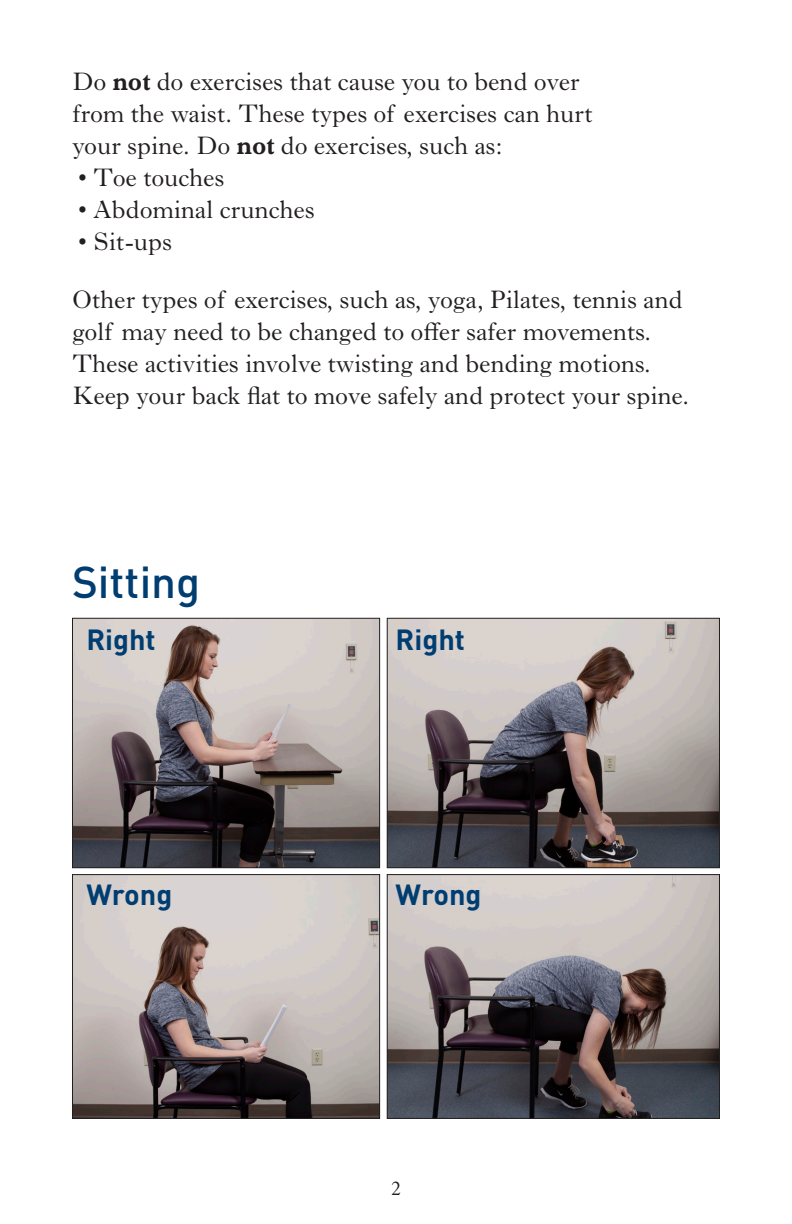
<style>
.page{position:relative;width:792px;height:1224px;background:#fff}
.page>*{position:absolute;margin:0;border:0;box-sizing:border-box;transform-origin:0 0}
.t1{font:500 44px "DINOT";color:#003d71}
.t2{font:700 28.8px "DINOT";color:#003d71}
.t3{font:26px/32px "Imprint MT Pro";letter-spacing:-.01em;color:#231f20;scale:.96 1}
.t4{font:20px "Imprint MT Pro";color:#231f20}
.s1{font-weight:700}
</style>
<div class="page">
<img style="left:74px;top:620px;width:304px;height:246px">
<div style="left:72px;top:618px;width:308px;height:250px;border:1px solid #231f20"></div>
<img style="left:74px;top:876px;width:304px;height:241px">
<div style="left:72px;top:874px;width:308px;height:245px;border:1px solid #231f20"></div>
<img style="left:389px;top:876px;width:329px;height:241px">
<div style="left:387px;top:874px;width:333px;height:245px;border:1px solid #231f20"></div>
<img style="left:389px;top:620px;width:329px;height:246px">
<div style="left:387px;top:618px;width:333px;height:250px;border:1px solid #231f20"></div>
<p class="t3" style="left:72px;top:65px;width:544px">Do <span class="s1">not</span> do exercises that cause you to bend over from the waist. These types of exercises can hurt your spine. Do <span class="s1">not</span> do exercises, such as:</p>
<p class="t3" style="left:78px;top:161px;width:154px">• Toe touches</p>
<p class="t3" style="left:78px;top:193px;width:248px">• Abdominal crunches</p>
<p class="t3" style="left:78px;top:225px;width:99px">• Sit-ups</p>
<p class="t3" style="left:72px;top:283px;width:645px">Other types of exercises, such as, yoga, Pilates, tennis and golf may need to be changed to offer safer movements.<br>These activities involve twisting and bending motions.<br>Keep your back flat to move safely and protect your spine.</p>
<p class="t1" style="left:72px;top:554px;width:130px">Sitting</p>
<p class="t2" style="left:86px;top:621px;width:71px">Right</p>
<p class="t2" style="left:396px;top:621px;width:71px">Right</p>
<p class="t2" style="left:86px;top:876px;width:87px">Wrong</p>
<p class="t2" style="left:396px;top:876px;width:87px">Wrong</p>
<p class="t4" style="left:391px;top:1177px;width:12px">2</p>
</div>
